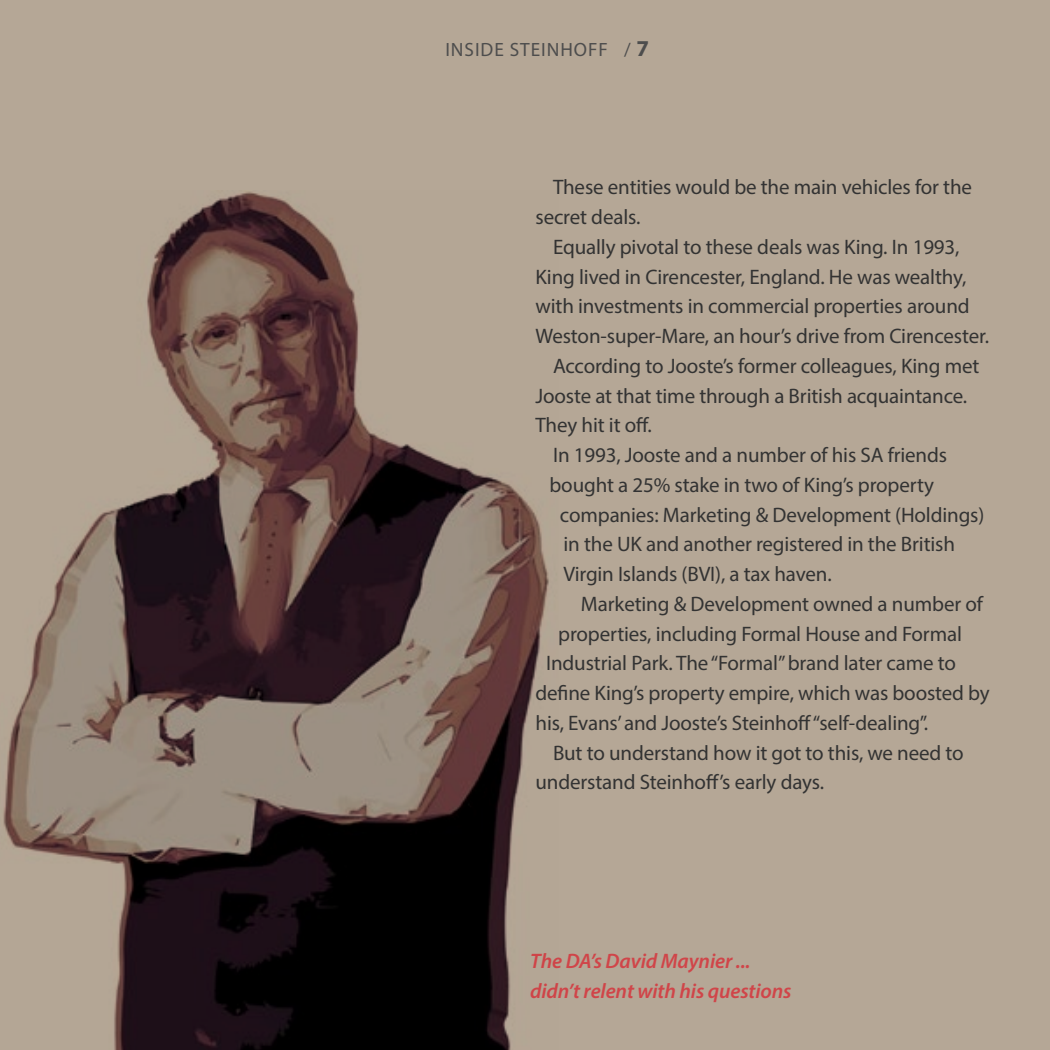
<style>
.page{position:relative;width:1050px;height:1050px;background:#b5a796}
.page>*{position:absolute;margin:0;border:0;box-sizing:border-box;transform-origin:0 0}
.t1{font:21px/29.8px "Myriad Pro";letter-spacing:-.005em;color:#333}
.t2{font:italic 600 21px/29.8px "Myriad Pro";letter-spacing:-.005em;color:#d04549}
.t3{font:19.25px "Myriad Pro";letter-spacing:.05em;color:#4d4d4d}
.s1{font-weight:700;font-size:22.75px}
</style>
<div class="page">
<img style="left:3px;top:191px;width:546px;height:859px">
<p class="t3" style="left:445px;top:37px;width:205px">INSIDE STEINHOFF / <span class="s1">7</span></p>
<p class="t1" style="left:536px;top:172px;width:438px;text-indent:17px">These entities would be the main vehicles for the secret deals.</p>
<p class="t1" style="left:553px;top:232px;width:408px">Equally pivotal to these deals was King. In 1993,</p>
<p class="t1" style="left:536px;top:261px;width:432px">King lived in Cirencester, England. He was wealthy,</p>
<p class="t1" style="left:536px;top:291px;width:436px">with investments in commercial properties around</p>
<p class="t1" style="left:536px;top:321px;width:455px">Weston-super-Mare, an hour’s drive from Cirencester.</p>
<p class="t1" style="left:553px;top:351px;width:428px">According to Jooste’s former colleagues, King met</p>
<p class="t1" style="left:536px;top:380px;width:433px">Jooste at that time through a British acquaintance.</p>
<p class="t1" style="left:536px;top:410px;width:118px">They hit it off.</p>
<p class="t1" style="left:553px;top:440px;width:396px">In 1993, Jooste and a number of his SA friends</p>
<p class="t1" style="left:549px;top:470px;width:386px">bought a 25% stake in two of King’s property</p>
<p class="t1" style="left:560px;top:499px;width:426px">companies: Marketing &amp; Development (Holdings)</p>
<p class="t1" style="left:564px;top:529px;width:393px">in the UK and another registered in the British</p>
<p class="t1" style="left:564px;top:559px;width:270px">Virgin Islands (BVI), a tax haven.</p>
<p class="t1" style="left:581px;top:589px;width:403px">Marketing &amp; Development owned a number of</p>
<p class="t1" style="left:558px;top:618px;width:405px">properties, including Formal House and Formal</p>
<p class="t1" style="left:546px;top:648px;width:411px">Industrial Park. The “Formal” brand later came to</p>
<p class="t1" style="left:536px;top:678px;width:456px">define King’s property empire, which was boosted by</p>
<p class="t1" style="left:536px;top:708px;width:394px">his, Evans’ and Jooste’s Steinhoff “self-dealing”.</p>
<p class="t1" style="left:553px;top:737px;width:412px">But to understand how it got to this, we need to</p>
<p class="t1" style="left:536px;top:767px;width:290px">understand Steinhoff’s early days.</p>
<p class="t2" style="left:530px;top:945px;width:263px">The DA’s David Maynier ... didn’t relent with his questions</p>
</div>
